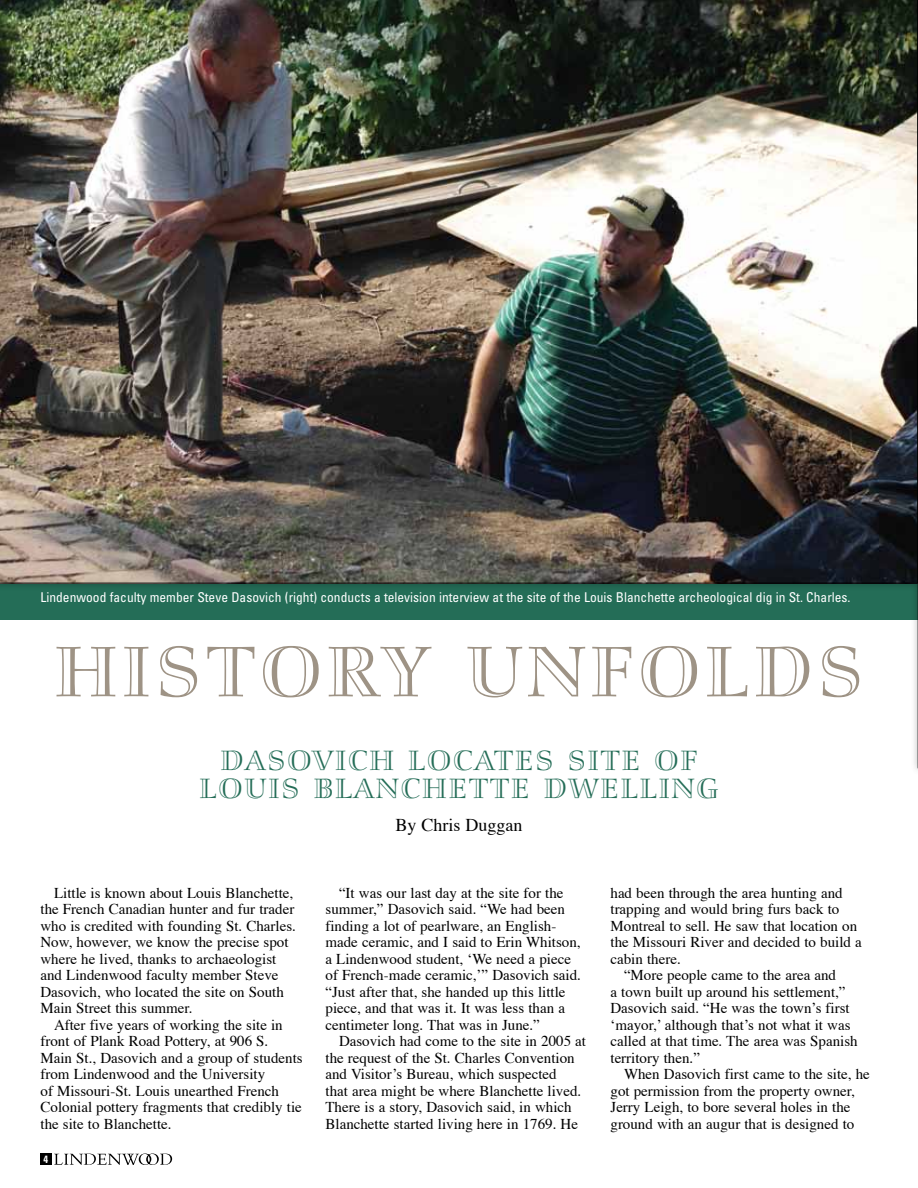
<style>
.page{position:relative;width:918px;height:1188px;background:#fff}
.page>*{position:absolute;margin:0;border:0;box-sizing:border-box;transform-origin:0 0}
.t1{font:69px "Smaragd LT Std";color:#9e9385}
.t2{font:27px/28.5px "Smaragd LT Std";color:#246d57;text-align:center}
.t3{font:18px "Times";color:#000}
.t4{font:15px/16.5px "Times";color:#000}
.t5{font:condensed 13.5px "Univers LT Std";color:#fff}
.t6{font:700 condensed 10.5px "Univers";color:#fff}
</style>
<div class="page">
<svg style="left:54px;top:1154px;width:118px;height:11px"></svg>
<div style="left:40px;top:1154px;width:12px;height:11px;background:#000"></div>
<div style="left:0;top:564px;width:918px;height:56px;background:#246d57"></div>
<div style="left:910px;top:350px;width:8px;height:426px;background:#000;opacity:.3"></div>
<svg style="left:917px;top:592px;width:1px;height:176px"></svg>
<img style="left:0;top:0;width:918px;height:584px">
<p class="t5" style="left:40px;top:589px;width:812px">Lindenwood faculty member Steve Dasovich (right) conducts a television interview at the site of the Louis Blanchette archeological dig in St. Charles.</p>
<h1 class="t1" style="left:52px;top:630px;width:816px">HISTORY UNFOLDS</h1>
<h2 class="t2" style="left:199px;top:746px;width:522px">DASOVICH LOCATES SITE OF<br>LOUIS BLANCHETTE DWELLING</h2>
<p class="t3" style="left:396px;top:808px;width:128px">By Chris Duggan</p>
<p class="t4" style="left:40px;top:883px;width:257px;text-indent:14px">Little is known about Louis Blanchette, the French Canadian hunter and fur trader who is credited with founding St. Charles.<br>Now, however, we know the precise spot where he lived, thanks to archaeologist and Lindenwood faculty member Steve Dasovich, who located the site on South Main Street this summer.</p>
<p class="t4" style="left:40px;top:1015px;width:264px;text-indent:14px">After five years of working the site in front of Plank Road Pottery, at 906 S.<br>Main St., Dasovich and a group of students from Lindenwood and the University<br>of Missouri-St. Louis unearthed French Colonial pottery fragments that credibly tie the site to Blanchette.</p>
<p class="t6" style="left:44px;top:1153px;width:6px">4</p>
<p class="t4" style="left:326px;top:883px;width:257px;text-indent:14px">“It was our last day at the site for the summer,” Dasovich said. “We had been finding a lot of pearlware, an English&shy;made ceramic, and I said to Erin Whitson, a Lindenwood student, ‘We need a piece of French-made ceramic,’” Dasovich said. “Just after that, she handed up this little piece, and that was it. It was less than a centimeter long. That was in June.”</p>
<p class="t4" style="left:326px;top:1032px;width:262px;text-indent:14px">Dasovich had come to the site in 2005 at the request of the St. Charles Convention and Visitor’s Bureau, which suspected<br>that area might be where Blanchette lived.<br>There is a story, Dasovich said, in which Blanchette started living here in 1769. He</p>
<p class="t4" style="left:610px;top:883px;width:234px">had been through the area hunting and</p>
<p class="t4" style="left:610px;top:900px;width:230px">trapping and would bring furs back to</p>
<p class="t4" style="left:610px;top:916px;width:248px">Montreal to sell. He saw that location on</p>
<p class="t4" style="left:610px;top:933px;width:253px">the Missouri River and decided to build a</p>
<p class="t4" style="left:610px;top:949px;width:72px">cabin there.</p>
<p class="t4" style="left:624px;top:966px;width:214px">“More people came to the area and</p>
<p class="t4" style="left:610px;top:982px;width:237px">a town built up around his settlement,”</p>
<p class="t4" style="left:610px;top:999px;width:241px">Dasovich said. “He was the town’s first</p>
<p class="t4" style="left:610px;top:1015px;width:242px">‘mayor,’ although that’s not what it was</p>
<p class="t4" style="left:610px;top:1032px;width:249px">called at that time. The area was Spanish</p>
<p class="t4" style="left:610px;top:1048px;width:91px">territory then.”</p>
<p class="t4" style="left:624px;top:1065px;width:247px">When Dasovich first came to the site, he</p>
<p class="t4" style="left:610px;top:1081px;width:246px">got permission from the property owner,</p>
<p class="t4" style="left:610px;top:1098px;width:242px">Jerry Leigh, to bore several holes in the</p>
<p class="t4" style="left:610px;top:1114px;width:245px">ground with an augur that is designed to</p>
</div>
